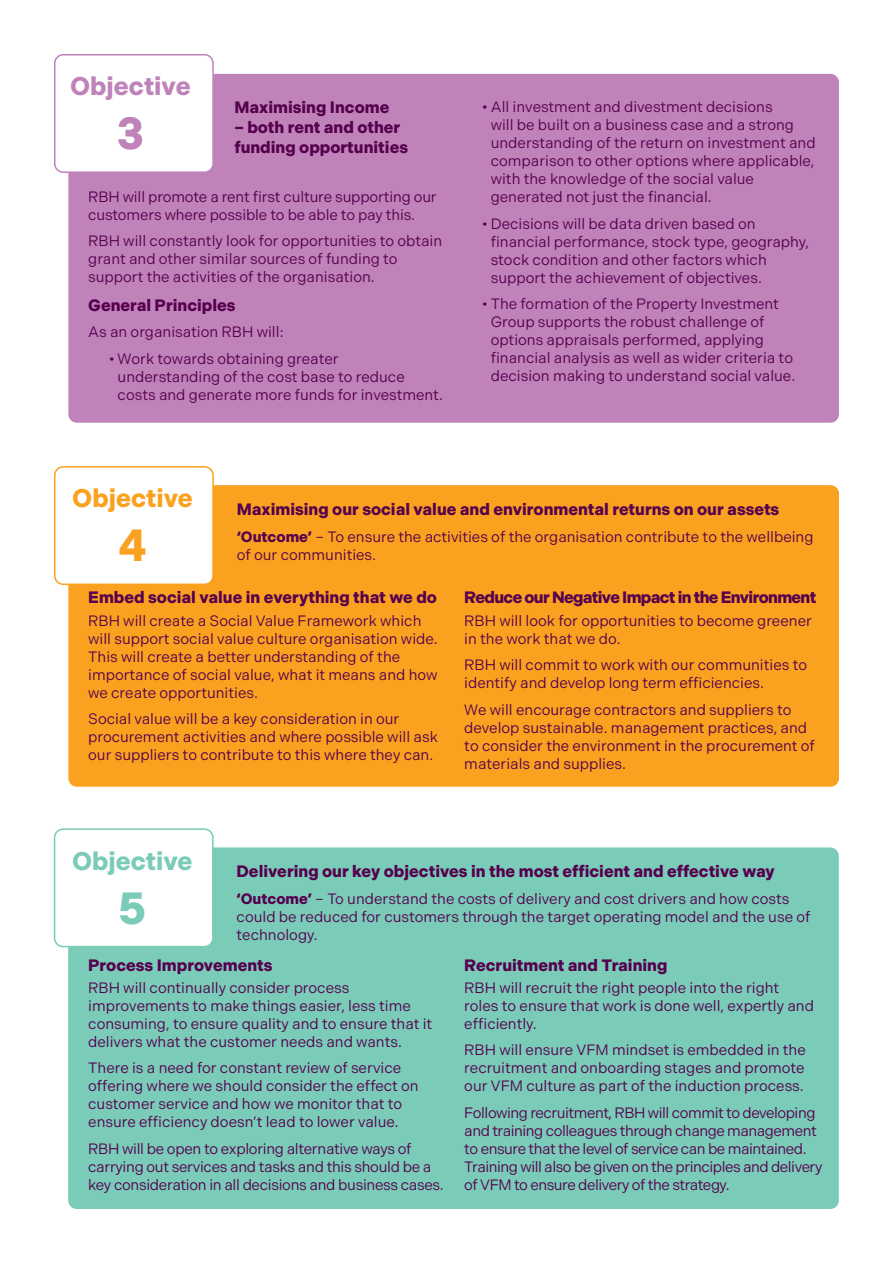
<style>
.page{position:relative;width:893px;height:1263px;background:#fff}
.page>*{position:absolute;margin:0;border:0;box-sizing:border-box;transform-origin:0 0}
.t1{font:700 45px "Indivisible";color:#bf83b9}
.t2{font:700 45px "Indivisible";color:#faa21f}
.t3{font:700 45px "Indivisible";color:#7acbb8}
.t4{font:700 25.5px "Indivisible";color:#bf83b9}
.t5{font:700 25.5px "Indivisible";color:#faa21f}
.t6{font:700 25.5px "Indivisible";color:#7acbb8}
.t7{font:700 16.5px/19.8px "Indivisible";color:#56004e}
.t8{font:700 16.5px "Indivisible";letter-spacing:-.04em;color:#56004e}
.t9{font:15px/18px "Indivisible";color:#56004e}
.t10{font:15px/18px "Indivisible";letter-spacing:-.03em;color:#56004e}
.t11{font:15px/18px "Indivisible";letter-spacing:-.02em;color:#56004e}
.s1{font-weight:700}
</style>
<div class="page">
<div style="left:68px;top:74px;width:771px;height:349px;background:#bf83b9;border-radius:9px"></div>
<div style="left:55px;top:55px;width:158px;height:117px;background:#fff;border-radius:9px"></div>
<div style="left:54px;top:54px;width:160px;height:119px;border:2px solid #bf83b9;border-radius:9px"></div>
<div style="left:68px;top:485px;width:771px;height:302px;background:#faa21f;border-radius:9px"></div>
<div style="left:68px;top:847px;width:771px;height:362px;background:#7acbb8;border-radius:9px"></div>
<div style="left:55px;top:467px;width:158px;height:117px;background:#fff;border-radius:9px"></div>
<div style="left:54px;top:466px;width:160px;height:119px;border:2px solid #faa21f;border-radius:9px"></div>
<div style="left:55px;top:829px;width:158px;height:117px;background:#fff;border-radius:9px"></div>
<div style="left:54px;top:828px;width:160px;height:119px;border:2px solid #7acbb8;border-radius:9px"></div>
<h2 class="t4" style="left:70px;top:72px;width:122px">Objective</h2>
<h1 class="t1" style="left:116px;top:107px;width:29px">3</h1>
<p class="t7" style="left:234px;top:98px;width:157px">Maximising Income</p>
<p class="t7" style="left:234px;top:118px;width:175px">– both rent and other funding opportunities</p>
<p class="t9" style="left:88px;top:188px;width:350px">RBH will promote a rent first culture supporting our customers where possible to be able to pay this.</p>
<p class="t9" style="left:88px;top:232px;width:355px">RBH will constantly look for opportunities to obtain grant and other similar sources of funding to support the activities of the organisation.</p>
<p class="t7" style="left:88px;top:295px;width:149px">General Principles</p>
<p class="t9" style="left:88px;top:323px;width:197px">As an organisation RBH will:</p>
<p class="t9" style="left:118px;top:349px;width:327px;text-indent:-8px">• Work towards obtaining greater understanding of the cost base to reduce costs and generate more funds for investment.</p>
<p class="t9" style="left:491px;top:98px;width:326px;text-indent:-8px">• All investment and divestment decisions<br>will be built on a business case and a strong understanding of the return on investment and comparison to other options where applicable, with the knowledge of the social value generated not just the financial.</p>
<p class="t9" style="left:491px;top:215px;width:320px;text-indent:-8px">• Decisions will be data driven based on financial performance, stock type, geography, stock condition and other factors which support the achievement of objectives.</p>
<p class="t9" style="left:491px;top:295px;width:306px;text-indent:-8px">• The formation of the Property Investment Group supports the robust challenge of options appraisals performed, applying financial analysis as well as wider criteria to decision making to understand social value.</p>
<h2 class="t5" style="left:72px;top:484px;width:122px">Objective</h2>
<h1 class="t2" style="left:118px;top:519px;width:30px">4</h1>
<p class="t7" style="left:237px;top:500px;width:544px">Maximising our social value and environmental returns on our assets</p>
<p class="t9" style="left:237px;top:527px;width:578px"><span class="s1">‘Outcome’</span> – To ensure the activities of the organisation contribute to the wellbeing of our communities.</p>
<p class="t7" style="left:88px;top:588px;width:350px">Embed social value in everything that we do</p>
<p class="t9" style="left:88px;top:612px;width:351px">RBH will create a Social Value Framework which will support social value culture organisation wide.<br>This will create a better understanding of the importance of social value, what it means and how we create opportunities.</p>
<p class="t9" style="left:88px;top:710px;width:351px">Social value will be a key consideration in our procurement activities and where possible will ask our suppliers to contribute to this where they can.</p>
<p class="t8" style="left:464px;top:588px;width:353px">Reduce our Negative Impact in the Environment</p>
<p class="t9" style="left:464px;top:612px;width:349px">RBH will look for opportunities to become greener in the work that we do.</p>
<p class="t9" style="left:464px;top:656px;width:344px">RBH will commit to work with our communities to identify and develop long term efficiencies.</p>
<p class="t9" style="left:464px;top:701px;width:352px">We will encourage contractors and suppliers to develop sustainable. management practices, and to consider the environment in the procurement of materials and supplies.</p>
<h2 class="t6" style="left:72px;top:846px;width:122px">Objective</h2>
<h1 class="t3" style="left:118px;top:882px;width:30px">5</h1>
<p class="t7" style="left:237px;top:862px;width:540px">Delivering our key objectives in the most efficient and effective way</p>
<p class="t9" style="left:237px;top:890px;width:575px"><span class="s1">‘Outcome’</span> – To understand the costs of delivery and cost drivers and how costs could be reduced for customers through the target operating model and the use of technology.</p>
<p class="t7" style="left:88px;top:955px;width:186px">Process Improvements</p>
<p class="t9" style="left:88px;top:979px;width:346px">RBH will continually consider process improvements to make things easier, less time consuming, to ensure quality and to ensure that it delivers what the customer needs and wants.</p>
<p class="t9" style="left:88px;top:1059px;width:332px">There is a need for constant review of service offering where we should consider the effect on customer service and how we monitor that to ensure efficiency doesn’t lead to lower value.</p>
<p class="t11" style="left:88px;top:1140px;width:357px">RBH will be open to exploring alternative ways of carrying out services and tasks and this should be a key consideration in all decisions and business cases.</p>
<p class="t7" style="left:464px;top:955px;width:205px">Recruitment and Training</p>
<p class="t9" style="left:464px;top:979px;width:351px">RBH will recruit the right people into the right roles to ensure that work is done well, expertly and efficiently.</p>
<p class="t9" style="left:464px;top:1041px;width:343px;text-align:justify">RBH will ensure VFM mindset is embedded in the recruitment and onboarding stages and promote our VFM culture as part of the induction process.</p>
<p class="t10" style="left:464px;top:1104px;width:360px">Following recruitment, RBH will commit to developing and training colleagues through change management to ensure that the level of service can be maintained.<br>Training will also be given on the principles and delivery of VFM to ensure delivery of the strategy.</p>
</div>
